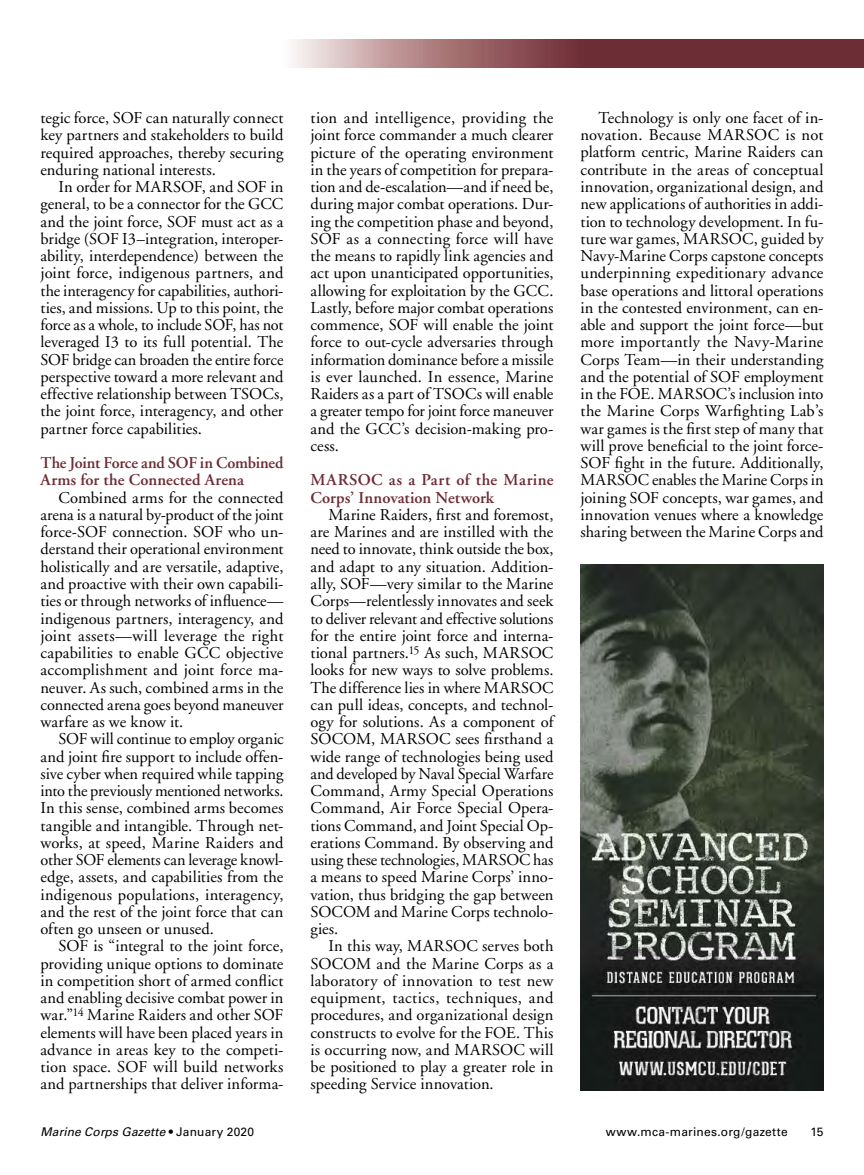
<style>
.page{position:relative;width:864px;height:1175px;background:#fff}
.page>*{position:absolute;margin:0;border:0;box-sizing:border-box;transform-origin:0 0}
.t1{font:16.5px/17.2px "Adobe Garamond";color:#000;text-align:justify}
.t2{font:600 16.5px/17.2px "Adobe Garamond";letter-spacing:.005em;color:#6d2c34}
.t3{font:italic 12px "Univers";letter-spacing:.015em;color:#000}
.t4{font:12px "Univers";letter-spacing:.02em;color:#000}
.s1{font-style:normal}
</style>
<div class="page">
<img style="left:580px;top:564px;width:244px;height:526px">
<img style="left:292px;top:40px;width:572px;height:28px">
<p class="t1" style="left:40px;top:111px;width:245px">tegic force, SOF can naturally connect key partners and stakeholders to build required approaches, thereby securing enduring national interests.</p>
<p class="t1" style="left:40px;top:180px;width:245px;text-indent:18px">In order for MARSOF, and SOF in general, to be a connector for the GCC and the joint force, SOF must act as a bridge (SOF I3–integration, interoper&shy;ability, interdependence) between the joint force, indigenous partners, and the interagency for capabilities, authori&shy;ties, and missions. Up to this point, the force as a whole, to include SOF, has not leveraged I3 to its full potential. The SOF bridge can broaden the entire force perspective toward a more relevant and effective relationship between TSOCs, the joint force, interagency, and other partner force capabilities.</p>
<p class="t2" style="left:40px;top:456px;width:245px">The Joint Force and SOF in Combined<br>Arms for the Connected Arena</p>
<p class="t1" style="left:40px;top:490px;width:245px;text-indent:18px">Combined arms for the connected arena is a natural by-product of the joint force-SOF connection. SOF who un&shy;derstand their operational environment holistically and are versatile, adaptive, and proactive with their own capabili&shy;ties or through networks of influence— indigenous partners, interagency, and joint assets—will leverage the right capabilities to enable GCC objective accomplishment and joint force ma&shy;neuver. As such, combined arms in the connected arena goes beyond maneuver warfare as we know it.</p>
<p class="t1" style="left:40px;top:732px;width:245px;text-indent:18px">SOF will continue to employ organic and joint fire support to include offen&shy;sive cyber when required while tapping into the previously mentioned networks.<br>In this sense, combined arms becomes tangible and intangible. Through net&shy;works, at speed, Marine Raiders and other SOF elements can leverage knowl&shy;edge, assets, and capabilities from the indigenous populations, interagency, and the rest of the joint force that can often go unseen or unused.</p>
<p class="t1" style="left:40px;top:939px;width:245px;text-indent:18px">SOF is “integral to the joint force, providing unique options to dominate in competition short of armed conflict and enabling decisive combat power in war.”<sup>14</sup> Marine Raiders and other SOF elements will have been placed years in advance in areas key to the competi&shy;tion space. SOF will build networks and partnerships that deliver informa-</p>
<p class="t1" style="left:310px;top:111px;width:245px">tion and intelligence, providing the joint force commander a much clearer picture of the operating environment in the years of competition for prepara&shy;tion and de-escalation—and if need be, during major combat operations. Dur&shy;ing the competition phase and beyond, SOF as a connecting force will have the means to rapidly link agencies and act upon unanticipated opportunities, allowing for exploitation by the GCC.<br>Lastly, before major combat operations commence, SOF will enable the joint force to out-cycle adversaries through information dominance before a missile is ever launched. In essence, Marine Raiders as a part of TSOCs will enable a greater tempo for joint force maneuver and the GCC’s decision-making pro&shy;cess.</p>
<p class="t2" style="left:310px;top:473px;width:244px">MARSOC as a Part of the Marine<br>Corps’ Innovation Network</p>
<p class="t1" style="left:310px;top:507px;width:245px;text-indent:18px">Marine Raiders, first and foremost, are Marines and are instilled with the need to innovate, think outside the box, and adapt to any situation. Addition&shy;ally, SOF—very similar to the Marine Corps—relentlessly innovates and seek to deliver relevant and effective solutions for the entire joint force and interna&shy;tional partners.<sup>15</sup> As such, MARSOC looks for new ways to solve problems.<br>The difference lies in where MARSOC can pull ideas, concepts, and technol&shy;ogy for solutions. As a component of SOCOM, MARSOC sees firsthand a wide range of technologies being used and developed by Naval Special Warfare Command, Army Special Operations Command, Air Force Special Opera&shy;tions Command, and Joint Special Op&shy;erations Command. By observing and using these technologies, MARSOC has a means to speed Marine Corps’ inno&shy;vation, thus bridging the gap between SOCOM and Marine Corps technolo&shy;gies.</p>
<p class="t1" style="left:310px;top:939px;width:245px;text-indent:18px">In this way, MARSOC serves both SOCOM and the Marine Corps as a laboratory of innovation to test new equipment, tactics, techniques, and procedures, and organizational design constructs to evolve for the FOE. This is occurring now, and MARSOC will be positioned to play a greater role in speeding Service innovation.</p>
<p class="t1" style="left:580px;top:111px;width:245px;text-indent:18px">Technology is only one facet of in&shy;novation. Because MARSOC is not platform centric, Marine Raiders can contribute in the areas of conceptual innovation, organizational design, and new applications of authorities in addi&shy;tion to technology development. In fu&shy;ture war games, MARSOC, guided by Navy-Marine Corps capstone concepts underpinning expeditionary advance base operations and littoral operations in the contested environment, can en&shy;able and support the joint force—but more importantly the Navy-Marine Corps Team—in their understanding and the potential of SOF employment in the FOE. MARSOC’s inclusion into the Marine Corps Warfighting Lab’s war games is the first step of many that will prove beneficial to the joint force-SOF fight in the future. Additionally, MARSOC enables the Marine Corps in joining SOF concepts, war games, and innovation venues where a knowledge sharing between the Marine Corps and</p>
<p class="t3" style="left:40px;top:1124px;width:215px">Marine Corps Gazette <span class="s1">• January 2020</span></p>
<p class="t4" style="left:606px;top:1127px;width:183px">www.mca-marines.org/gazette</p>
<p class="t4" style="left:810px;top:1127px;width:15px">15</p>
</div>
